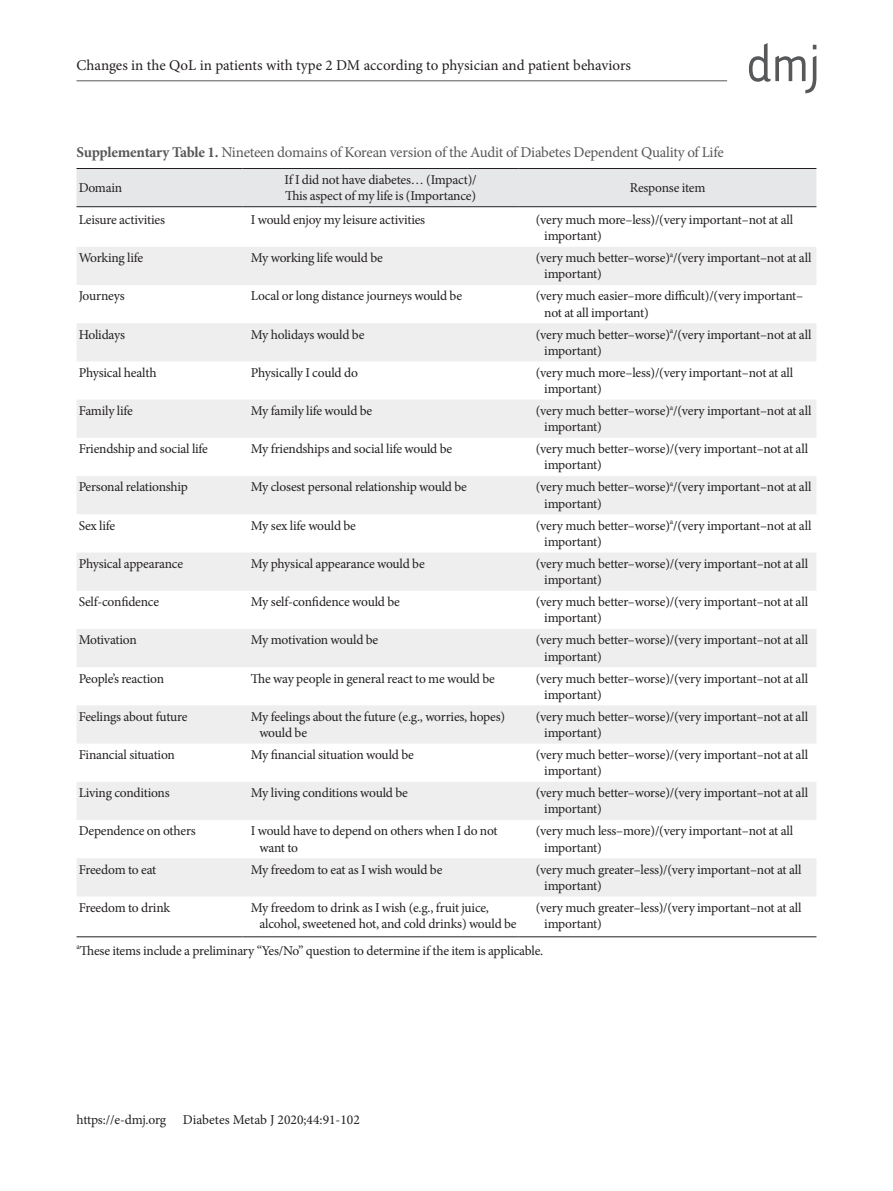
<style>
.page{position:relative;width:893px;height:1191px;background:#fff}
.page>*{position:absolute;margin:0;border:0;box-sizing:border-box;transform-origin:0 0}
.표제목그림{font:15px "Minion Pro";letter-spacing:-.015em;color:#57585a}
.t1{font:15px "Minion Pro";color:#231f20}
.표본문{font:13.5px/16.2px "Minion Pro";letter-spacing:-.015em;color:#231f20}
.doi_번호{font:13.5px "Minion Pro";color:#231f20}
.s1{font-weight:700}
</style>
<div class="page">
<hr style="left:77px;top:80px;width:650px;height:1px;background:#57585a">
<svg style="left:749px;top:43px;width:67px;height:50px"></svg>
<div style="left:77px;top:169px;width:739px;height:37px;background:#e6e7e9"></div>
<svg style="left:77px;top:247px;width:739px;height:649px;fill:#eeeeef"></svg>
<hr style="left:77px;top:936px;width:165px;height:1px;background:#231f20">
<hr style="left:242px;top:936px;width:277px;height:1px;background:#231f20">
<hr style="left:519px;top:936px;width:297px;height:1px;background:#231f20">
<hr style="left:77px;top:168px;width:165px;height:1px;background:#231f20">
<hr style="left:242px;top:168px;width:277px;height:1px;background:#231f20">
<hr style="left:519px;top:168px;width:297px;height:1px;background:#231f20">
<hr style="left:77px;top:206px;width:165px;height:1px;background:#231f20">
<hr style="left:242px;top:206px;width:277px;height:1px;background:#231f20">
<hr style="left:519px;top:206px;width:297px;height:1px;background:#231f20">
<p class="t1" style="left:77px;top:55px;width:556px">Changes in the QoL in patients with type 2 DM according to physician and patient behaviors</p>
<p class="표제목그림" style="left:77px;top:142px;width:649px"><span class="s1">Supplementary Table 1.</span> Nineteen domains of Korean version of the Audit of Diabetes Dependent Quality of Life</p>
<p class="표본문" style="left:79px;top:180px;width:45px">Domain</p>
<p class="표본문" style="left:284px;top:171px;width:194px">If I did not have diabetes… (Impact)/<br>This aspect of my life is (Importance)</p>
<p class="표본문" style="left:630px;top:180px;width:77px">Response item</p>
<p class="표본문" style="left:79px;top:211px;width:88px">Leisure activities</p>
<p class="표본문" style="left:251px;top:211px;width:176px">I would enjoy my leisure activities</p>
<p class="표본문" style="left:544px;top:211px;width:250px;text-indent:-9px">(very much more–less)/(very important–not at all important)</p>
<p class="표본문" style="left:79px;top:250px;width:66px">Working life</p>
<p class="표본문" style="left:251px;top:250px;width:133px">My working life would be</p>
<p class="표본문" style="left:544px;top:250px;width:269px;text-indent:-9px">(very much better–worse)<sup>a</sup>/(very important–not at all important)</p>
<p class="표본문" style="left:79px;top:288px;width:48px">Journeys</p>
<p class="표본문" style="left:251px;top:288px;width:213px">Local or long distance journeys would be</p>
<p class="표본문" style="left:544px;top:288px;width:260px;text-indent:-9px">(very much easier–more difficult)/(very important– not at all important)</p>
<p class="표본문" style="left:79px;top:326px;width:48px">Holidays</p>
<p class="표본문" style="left:251px;top:326px;width:115px">My holidays would be</p>
<p class="표본문" style="left:544px;top:326px;width:269px;text-indent:-9px">(very much better–worse)<sup>a</sup>/(very important–not at all important)</p>
<p class="표본문" style="left:79px;top:364px;width:79px">Physical health</p>
<p class="표본문" style="left:251px;top:364px;width:108px">Physically I could do</p>
<p class="표본문" style="left:544px;top:364px;width:250px;text-indent:-9px">(very much more–less)/(very important–not at all important)</p>
<p class="표본문" style="left:79px;top:403px;width:56px">Family life</p>
<p class="표본문" style="left:251px;top:403px;width:123px">My family life would be</p>
<p class="표본문" style="left:544px;top:403px;width:269px;text-indent:-9px">(very much better–worse)<sup>a</sup>/(very important–not at all important)</p>
<p class="표본문" style="left:79px;top:441px;width:131px">Friendship and social life</p>
<p class="표본문" style="left:251px;top:441px;width:203px">My friendships and social life would be</p>
<p class="표본문" style="left:544px;top:441px;width:265px;text-indent:-9px">(very much better–worse)/(very important–not at all important)</p>
<p class="표본문" style="left:79px;top:479px;width:111px">Personal relationship</p>
<p class="표본문" style="left:251px;top:479px;width:218px">My closest personal relationship would be</p>
<p class="표본문" style="left:544px;top:479px;width:269px;text-indent:-9px">(very much better–worse)<sup>a</sup>/(very important–not at all important)</p>
<p class="표본문" style="left:79px;top:517px;width:38px">Sex life</p>
<p class="표본문" style="left:251px;top:517px;width:107px">My sex life would be</p>
<p class="표본문" style="left:544px;top:517px;width:269px;text-indent:-9px">(very much better–worse)<sup>a</sup>/(very important–not at all important)</p>
<p class="표본문" style="left:79px;top:555px;width:106px">Physical appearance</p>
<p class="표본문" style="left:251px;top:555px;width:175px">My physical appearance would be</p>
<p class="표본문" style="left:544px;top:555px;width:265px;text-indent:-9px">(very much better–worse)/(very important–not at all important)</p>
<p class="표본문" style="left:79px;top:594px;width:82px">Self-confidence</p>
<p class="표본문" style="left:251px;top:594px;width:151px">My self-confidence would be</p>
<p class="표본문" style="left:544px;top:594px;width:265px;text-indent:-9px">(very much better–worse)/(very important–not at all important)</p>
<p class="표본문" style="left:79px;top:632px;width:60px">Motivation</p>
<p class="표본문" style="left:251px;top:632px;width:129px">My motivation would be</p>
<p class="표본문" style="left:544px;top:632px;width:265px;text-indent:-9px">(very much better–worse)/(very important–not at all important)</p>
<p class="표본문" style="left:79px;top:670px;width:87px">People’s reaction</p>
<p class="표본문" style="left:251px;top:670px;width:245px">The way people in general react to me would be</p>
<p class="표본문" style="left:544px;top:670px;width:265px;text-indent:-9px">(very much better–worse)/(very important–not at all important)</p>
<p class="표본문" style="left:79px;top:708px;width:110px">Feelings about future</p>
<p class="표본문" style="left:259px;top:708px;width:247px;text-indent:-9px">My feelings about the future (e.g., worries, hopes) would be</p>
<p class="표본문" style="left:544px;top:708px;width:265px;text-indent:-9px">(very much better–worse)/(very important–not at all important)</p>
<p class="표본문" style="left:79px;top:746px;width:98px">Financial situation</p>
<p class="표본문" style="left:251px;top:746px;width:164px">My financial situation would be</p>
<p class="표본문" style="left:544px;top:746px;width:265px;text-indent:-9px">(very much better–worse)/(very important–not at all important)</p>
<p class="표본문" style="left:79px;top:785px;width:92px">Living conditions</p>
<p class="표본문" style="left:251px;top:785px;width:159px">My living conditions would be</p>
<p class="표본문" style="left:544px;top:785px;width:265px;text-indent:-9px">(very much better–worse)/(very important–not at all important)</p>
<p class="표본문" style="left:79px;top:823px;width:119px">Dependence on others</p>
<p class="표본문" style="left:259px;top:823px;width:240px;text-indent:-9px">I would have to depend on others when I do not want to</p>
<p class="표본문" style="left:544px;top:823px;width:250px;text-indent:-9px">(very much less–more)/(very important–not at all important)</p>
<p class="표본문" style="left:79px;top:861px;width:79px">Freedom to eat</p>
<p class="표본문" style="left:251px;top:861px;width:193px">My freedom to eat as I wish would be</p>
<p class="표본문" style="left:544px;top:861px;width:259px;text-indent:-9px">(very much greater–less)/(very important–not at all important)</p>
<p class="표본문" style="left:79px;top:899px;width:93px">Freedom to drink</p>
<p class="표본문" style="left:259px;top:899px;width:259px;text-indent:-9px">My freedom to drink as I wish (e.g., fruit juice, alcohol, sweetened hot, and cold drinks) would be</p>
<p class="표본문" style="left:544px;top:899px;width:259px;text-indent:-9px">(very much greater–less)/(very important–not at all important)</p>
<p class="표본문" style="left:77px;top:942px;width:468px"><sup>a</sup>These items include a preliminary “Yes/No” question to determine if the item is applicable.</p>
<p class="표본문" style="left:77px;top:1111px;width:91px">https://e-dmj.org</p>
<p class="doi_번호" style="left:183px;top:1110px;width:179px">Diabetes Metab J 2020;44:91-102</p>
</div>
